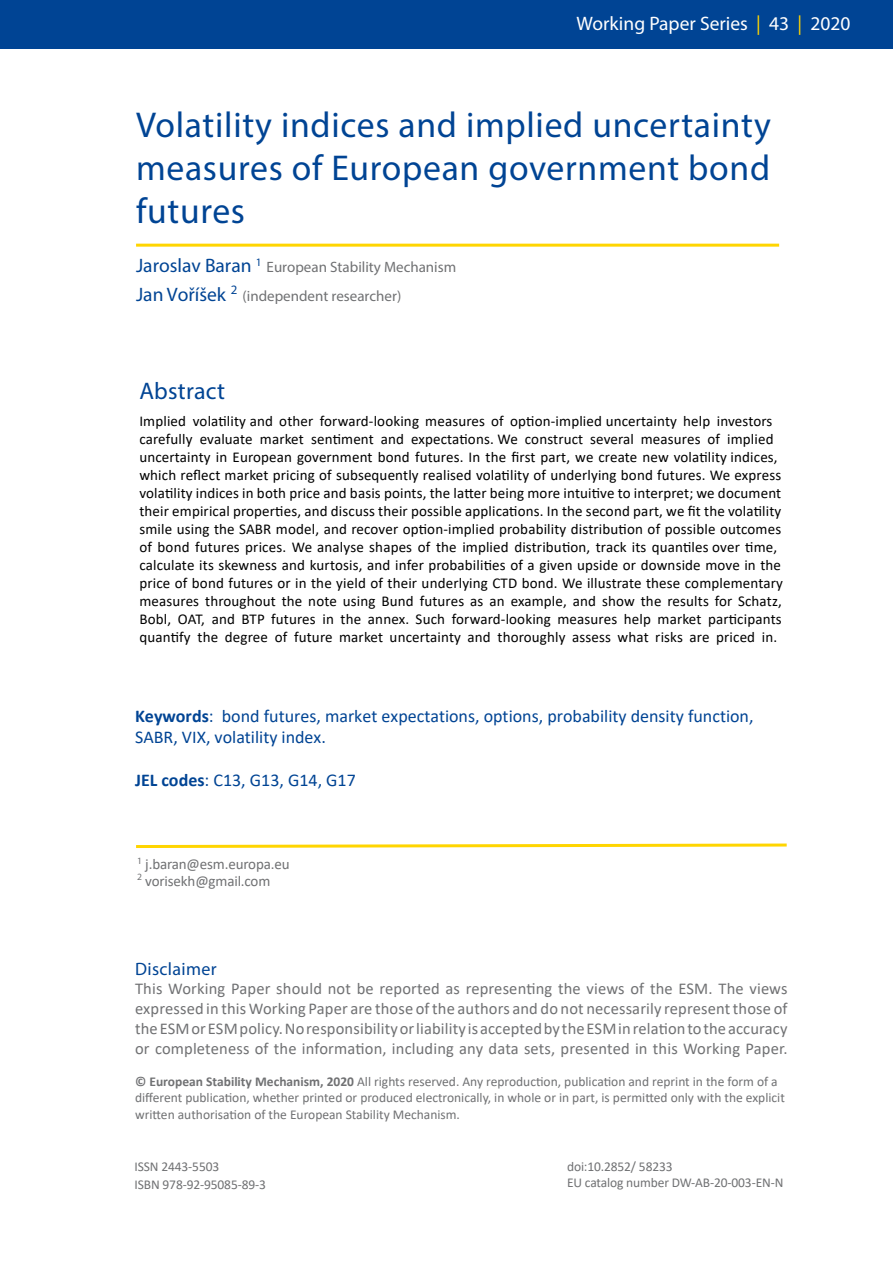
<style>
.page{position:relative;width:893px;height:1263px;background:#fff}
.page>*{position:absolute;margin:0;border:0;box-sizing:border-box;transform-origin:0 0}
.t1{font:36px/43.2px "Myriad Pro";letter-spacing:.02em;color:#004494;text-align:justify}
.t2{font:24px "Myriad Pro";letter-spacing:.01em;color:#004494}
.t3{font:19.5px "Myriad Pro";color:#fff}
.t4{font:19.5px "Myriad Pro";color:#004494}
.t5{font:18px/21.6px "Calibri";color:#004494}
.t6{font:18px "Myriad Pro";letter-spacing:.02em;color:#004494}
.t7{font:16.5px/19.8px "Calibri";letter-spacing:.01em;color:#707173;text-align:justify}
.t8{font:15px/18px "Calibri";letter-spacing:.01em;color:#000}
.t9{font:15px "Myriad Pro";color:#707173}
.t10{font:15px/16.5px "Calibri";letter-spacing:-.01em;color:#707173}
.t11{font:13.5px/16.2px "Calibri";color:#707173}
.s1{color:#ffd500}
.s2{font-size:19.5px;color:#004494}
.s3{font-weight:700}
</style>
<div class="page">
<div style="left:0;top:0;width:893px;height:49px;background:#004494"></div>
<svg style="left:136px;top:843px;width:651px;height:5px"></svg>
<hr style="left:136px;top:244px;width:643px;height:3px;background:#ffd500">
<h3 class="t3" style="left:576px;top:12px;width:275px">Working Paper Series <span class="s1">|</span> 43 <span class="s1">|</span> 2020</h3>
<h1 class="t1" style="left:136px;top:102px;width:636px">Volatility indices and implied uncertainty measures of European government bond futures</h1>
<p class="t9" style="left:136px;top:258px;width:322px"><span class="s2">Jaroslav Baran</span> <sup>1</sup> European Stability Mechanism</p>
<h3 class="t4" style="left:136px;top:282px;width:103px">Jan Voříšek <sup>2</sup></h3>
<p class="t9" style="left:243px;top:287px;width:160px">(independent researcher)</p>
<h2 class="t2" style="left:139px;top:376px;width:87px">Abstract</h2>
<p class="t8" style="left:139px;top:411px;width:645px">Implied volatility and other forward-looking measures of option-implied uncertainty help investors carefully evaluate market sentiment and expectations. We construct several measures of implied uncertainty in European government bond futures. In the first part, we create new volatility indices, which reflect market pricing of subsequently realised volatility of underlying bond futures. We express volatility indices in both price and basis points, the latter being more intuitive to interpret; we document their empirical properties, and discuss their possible applications. In the second part, we fit the volatility smile using the SABR model, and recover option-implied probability distribution of possible outcomes of bond futures prices. We analyse shapes of the implied distribution, track its quantiles over time, calculate its skewness and kurtosis, and infer probabilities of a given upside or downside move in the price of bond futures or in the yield of their underlying CTD bond. We illustrate these complementary measures throughout the note using Bund futures as an example, and show the results for Schatz, Bobl, OAT, and BTP futures in the annex. Such forward-looking measures help market participants quantify the degree of future market uncertainty and thoroughly assess what risks are priced in.</p>
<p class="t5" style="left:135px;top:704px;width:620px"><span class="s3">Keywords</span>: bond futures, market expectations, options, probability density function,<br>SABR, VIX, volatility index.</p>
<p class="t5" style="left:135px;top:769px;width:222px"><span class="s3">JEL codes</span>: C13, G13, G14, G17</p>
<p class="t10" style="left:137px;top:856px;width:154px"><sup>1</sup> j.baran@esm.europa.eu<br><sup>2</sup> vorisekh@gmail.com</p>
<p class="t6" style="left:135px;top:957px;width:83px">Disclaimer</p>
<p class="t7" style="left:135px;top:978px;width:654px">This Working Paper should not be reported as representing the views of the ESM. The views expressed in this Working Paper are those of the authors and do not necessarily represent those of the ESM or ESM policy. No responsibility or liability is accepted by the ESM in relation to the accuracy or completeness of the information, including any data sets, presented in this Working Paper.</p>
<p class="t11" style="left:135px;top:1073px;width:651px"><span class="s3">© European Stability Mechanism, 2020</span> All rights reserved. Any reproduction, publication and reprint in the form of a different publication, whether printed or produced electronically, in whole or in part, is permitted only with the explicit written authorisation of the European Stability Mechanism.</p>
<p class="t11" style="left:135px;top:1157px;width:133px;line-height:18px">ISSN 2443-5503<br>ISBN 978-92-95085-89-3</p>
<p class="t11" style="left:567px;top:1158px;width:218px">doi:10.2852/ 58233<br>EU catalog number DW-AB-20-003-EN-N</p>
</div>
